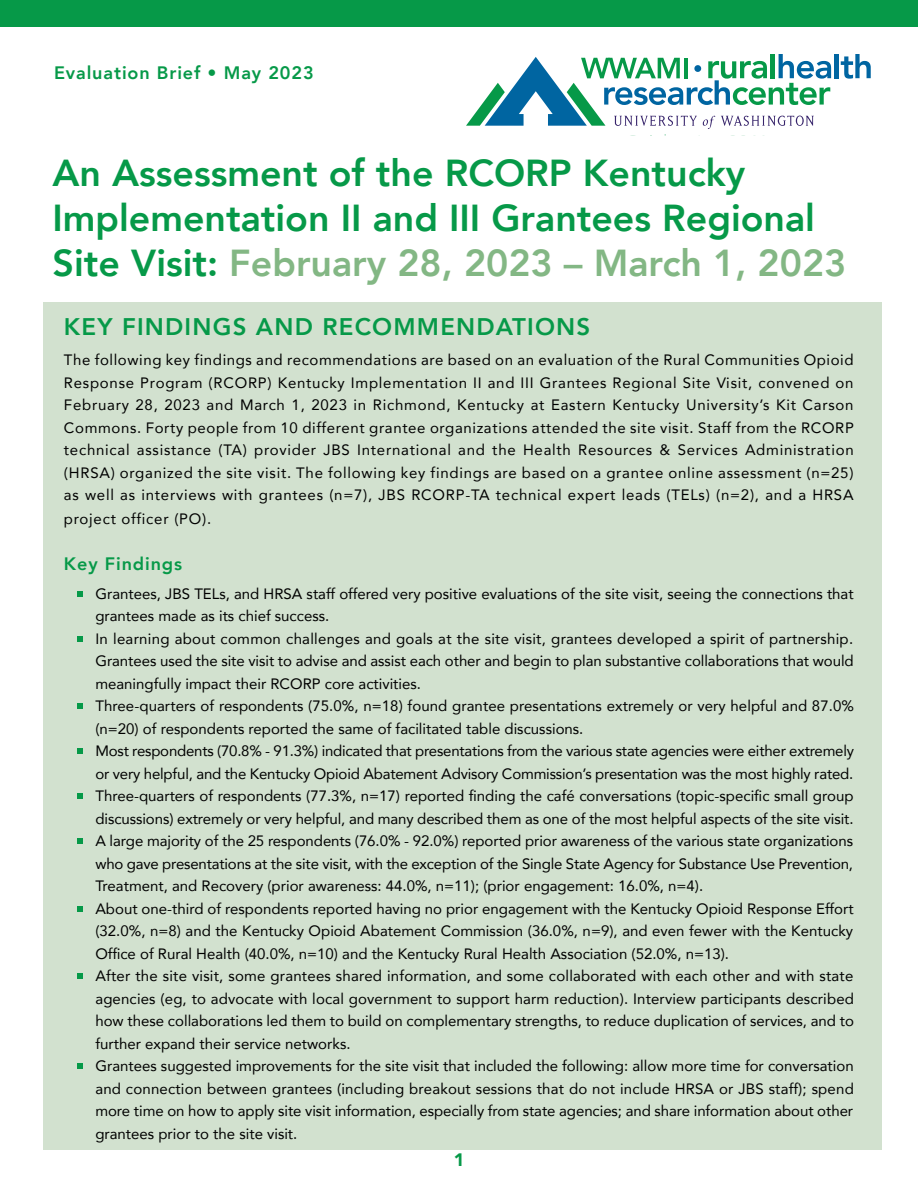
<style>
.page{position:relative;width:918px;height:1188px;background:#fff}
.page>*{position:absolute;margin:0;border:0;box-sizing:border-box;transform-origin:0 0}
.Main_Title_Head{font:800 37.5px/45px "Avenir";color:#069948}
.Subheads_1__H2{font:800 24px "Avenir";letter-spacing:.05em;color:#069948}
.Subhea_2_H2_lower_ca{font:800 18px "Avenir";letter-spacing:.05em;color:#069948}
.Facts{font:900 18px "Avenir";color:#069948}
.Body_Frutiger{font:15px/22.5px "Avenir";color:#000;text-align:justify}
.Subheads_1__H2-2{font:15px/22.5px "Avenir";letter-spacing:.05em;color:#000;text-align:justify}
.s1{color:#83b784}
</style>
<div class="page">
<div style="left:44px;top:303px;width:838px;height:847px;background:#d2e1cf"></div>
<div style="left:0;top:0;width:918px;height:27px;background:#069948"></div>
<hr style="left:835px;top:54px;width:4px;height:24px;background:#0065a1">
<svg style="left:841px;top:54px;width:30px;height:25px"></svg>
<svg style="left:466px;top:54px;width:365px;height:75px"></svg>
<svg style="left:77px;top:591px;width:6px;height:6px"></svg>
<svg style="left:77px;top:636px;width:6px;height:6px"></svg>
<svg style="left:77px;top:704px;width:6px;height:5px"></svg>
<svg style="left:77px;top:749px;width:6px;height:5px"></svg>
<svg style="left:77px;top:794px;width:6px;height:5px"></svg>
<svg style="left:77px;top:839px;width:6px;height:5px"></svg>
<svg style="left:77px;top:906px;width:6px;height:6px"></svg>
<svg style="left:77px;top:974px;width:6px;height:5px"></svg>
<svg style="left:77px;top:1064px;width:6px;height:5px"></svg>
<p class="Subhea_2_H2_lower_ca" style="left:54px;top:58px;width:261px">Evaluation Brief • May 2023</p>
<h1 class="Main_Title_Head" style="left:53px;top:151px;width:795px">An Assessment of the RCORP Kentucky<br>Implementation II and III Grantees Regional<br>Site Visit: <span class="s1">February 28, 2023 – March 1, 2023</span></h1>
<h2 class="Subheads_1__H2" style="left:64px;top:308px;width:528px">KEY FINDINGS AND RECOMMENDATIONS</h2>
<h2 class="Subheads_1__H2-2" style="left:64px;top:348px;width:792px">The following key findings and recommendations are based on an evaluation of the Rural Communities Opioid Response Program (RCORP) Kentucky Implementation II and III Grantees Regional Site Visit, convened on February 28, 2023 and March 1, 2023 in Richmond, Kentucky at Eastern Kentucky University’s Kit Carson Commons. Forty people from 10 different grantee organizations attended the site visit. Staff from the RCORP technical assistance (TA) provider JBS International and the Health Resources &amp; Services Administration (HRSA) organized the site visit. The following key findings are based on a grantee online assessment (n=25) as well as interviews with grantees (n=7), JBS RCORP-TA technical expert leads (TELs) (n=2), and a HRSA</h2>
<h2 class="Subheads_1__H2-2" style="left:64px;top:507px;width:149px">project officer (PO).</h2>
<p class="Subhea_2_H2_lower_ca" style="left:64px;top:549px;width:120px">Key Findings</p>
<p class="Body_Frutiger" style="left:95px;top:582px;width:760px">Grantees, JBS TELs, and HRSA staff offered very positive evaluations of the site visit, seeing the connections that grantees made as its chief success.</p>
<p class="Body_Frutiger" style="left:95px;top:627px;width:760px">In learning about common challenges and goals at the site visit, grantees developed a spirit of partnership.<br>Grantees used the site visit to advise and assist each other and begin to plan substantive collaborations that would meaningfully impact their RCORP core activities.</p>
<p class="Body_Frutiger" style="left:95px;top:695px;width:760px">Three-quarters of respondents (75.0%, n=18) found grantee presentations extremely or very helpful and 87.0% (n=20) of respondents reported the same of facilitated table discussions.</p>
<p class="Body_Frutiger" style="left:95px;top:740px;width:760px">Most respondents (70.8% - 91.3%) indicated that presentations from the various state agencies were either extremely or very helpful, and the Kentucky Opioid Abatement Advisory Commission’s presentation was the most highly rated.</p>
<p class="Body_Frutiger" style="left:95px;top:785px;width:760px">Three-quarters of respondents (77.3%, n=17) reported finding the café conversations (topic-specific small group discussions) extremely or very helpful, and many described them as one of the most helpful aspects of the site visit.</p>
<p class="Body_Frutiger" style="left:95px;top:830px;width:759px">A large majority of the 25 respondents (76.0% - 92.0%) reported prior awareness of the various state organizations who gave presentations at the site visit, with the exception of the Single State Agency for Substance Use Prevention, Treatment, and Recovery (prior awareness: 44.0%, n=11); (prior engagement: 16.0%, n=4).</p>
<p class="Body_Frutiger" style="left:95px;top:897px;width:760px">About one-third of respondents reported having no prior engagement with the Kentucky Opioid Response Effort (32.0%, n=8) and the Kentucky Opioid Abatement Commission (36.0%, n=9), and even fewer with the Kentucky Office of Rural Health (40.0%, n=10) and the Kentucky Rural Health Association (52.0%, n=13).</p>
<p class="Body_Frutiger" style="left:95px;top:965px;width:760px">After the site visit, some grantees shared information, and some collaborated with each other and with state agencies (eg, to advocate with local government to support harm reduction). Interview participants described how these collaborations led them to build on complementary strengths, to reduce duplication of services, and to further expand their service networks.</p>
<p class="Body_Frutiger" style="left:95px;top:1055px;width:760px">Grantees suggested improvements for the site visit that included the following: allow more time for conversation and connection between grantees (including breakout sessions that do not include HRSA or JBS staff); spend more time on how to apply site visit information, especially from state agencies; and share information about other grantees prior to the site visit.</p>
<p class="Facts" style="left:454px;top:1144px;width:12px">1</p>
</div>
